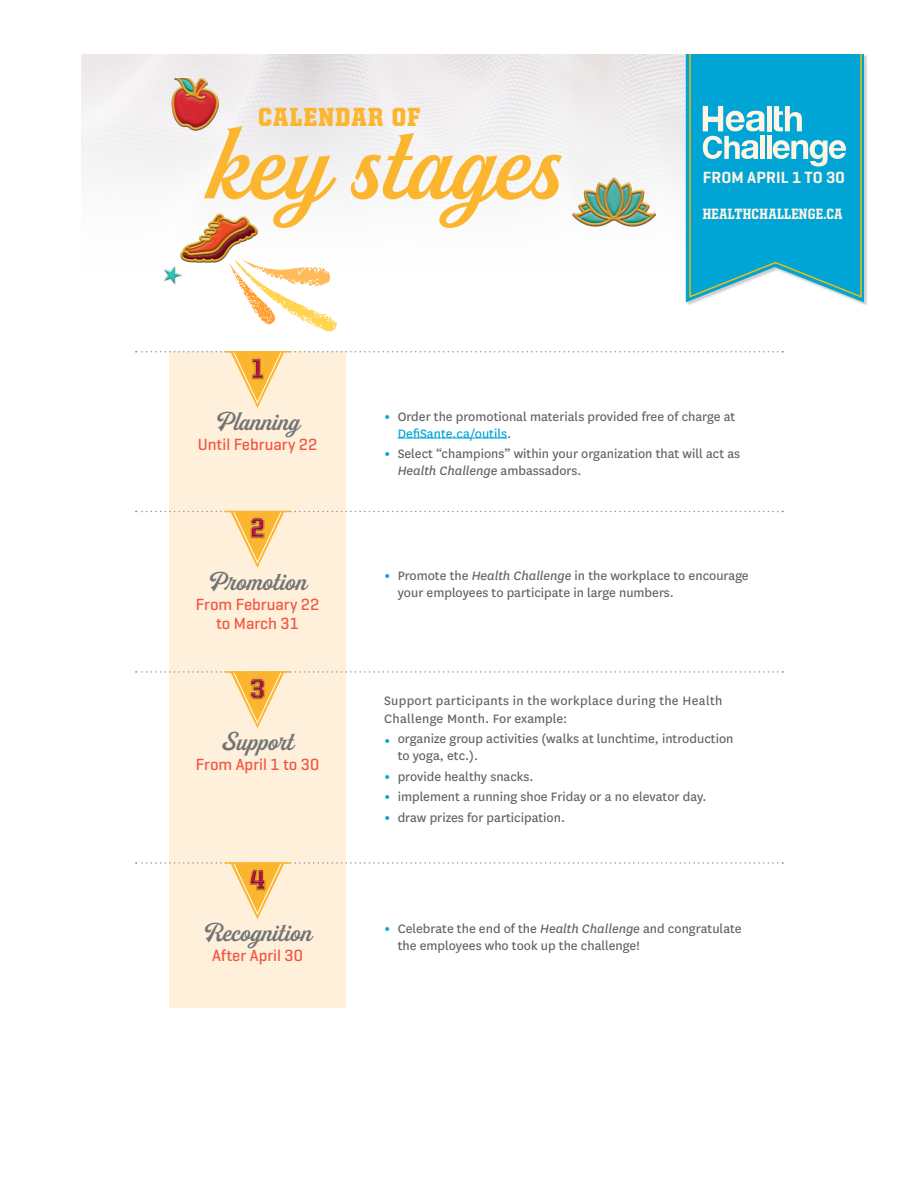
<style>
.page{position:relative;width:918px;height:1188px;background:#fff}
.page>*{position:absolute;margin:0;border:0;box-sizing:border-box;transform-origin:0 0}
.t1{font:108.15px "Buinton";color:#fcb52e}
.t2{font:27px "Buinton";color:#727476}
.t3{font:900 26.4px "United Serif Semi Cond";letter-spacing:.05em;color:#fcb52e}
.t4{font:500 16.5px/19.8px "Geogrotesque";color:#f15641;text-align:center}
.t5{font:600 16.5px "Geogrotesque";letter-spacing:.01em;color:#fff5e5}
.t6{font:800 15px "United Serif Semi Cond";letter-spacing:.02em;color:#fff5e5}
.t7{font:14.25px/17.1px "National";color:#636466}
.t8{font:14.25px/17.1px "National";letter-spacing:.02em;color:#636466}
.s1{font-family:"DIN Pro";font-size:12px;color:#00a5d6}
.s2{color:#00a5d6}
.s3{font-style:italic}
</style>
<div class="page">
<div style="left:169px;top:352px;width:177px;height:656px;background:#fff0db"></div>
<img style="left:81px;top:54px;width:605px;height:223px">
<img style="left:171px;top:79px;width:48px;height:51px">
<img style="left:572px;top:178px;width:83px;height:48px">
<img style="left:181px;top:214px;width:76px;height:49px">
<svg style="left:229px;top:259px;width:108px;height:72px"></svg>
<img style="left:161px;top:263px;width:23px;height:22px">
<div style="left:686px;top:54px;width:182px;height:252px;background:#000;opacity:.2"></div>
<svg style="left:686px;top:54px;width:178px;height:248px;fill:#00a5d6"></svg>
<svg style="left:689px;top:54px;width:173px;height:245px;background:#27b0d4"></svg>
<hr style="left:398px;top:438px;width:109px;height:1px;background:#00a5d6">
<svg style="left:136px;top:351px;width:647px;height:57px"></svg>
<hr style="left:225px;top:351px;width:65px;height:1px;background:#fcb52e">
<img style="left:245px;top:352px;width:25px;height:33px">
<svg style="left:136px;top:511px;width:647px;height:57px"></svg>
<hr style="left:225px;top:511px;width:65px;height:1px;background:#fcb52e">
<img style="left:245px;top:512px;width:25px;height:33px">
<svg style="left:136px;top:671px;width:647px;height:57px"></svg>
<hr style="left:225px;top:671px;width:65px;height:2px;background:#fcb52e">
<svg style="left:136px;top:862px;width:647px;height:57px"></svg>
<hr style="left:225px;top:862px;width:65px;height:2px;background:#fcb52e">
<img style="left:245px;top:862px;width:25px;height:34px">
<img style="left:245px;top:671px;width:25px;height:34px">
<h3 class="t3" style="left:258px;top:103px;width:164px">CALENDAR OF</h3>
<h1 class="t1" style="left:205px;top:102px;width:356px">key stages</h1>
<p class="t5" style="left:703px;top:167px;width:143px">FROM APRIL 1 TO 30</p>
<p class="t6" style="left:703px;top:206px;width:141px">HEALTHCHALLENGE.CA</p>
<h2 class="t2" style="left:216px;top:406px;width:84px">Planning</h2>
<p class="t4" style="left:198px;top:434px;width:121px">Until February 22</p>
<h2 class="t2" style="left:209px;top:566px;width:99px">Promotion</h2>
<p class="t4" style="left:196px;top:594px;width:125px">From February 22 to March 31</p>
<h2 class="t2" style="left:222px;top:726px;width:73px">Support</h2>
<p class="t4" style="left:196px;top:754px;width:125px">From April 1 to 30</p>
<h2 class="t2" style="left:204px;top:917px;width:109px">Recognition</h2>
<p class="t4" style="left:212px;top:945px;width:92px">After April 30</p>
<p class="t7" style="left:398px;top:407px;width:339px;text-indent:-14px"><span class="s1">•</span> Order the promotional materials provided free of charge at<br><span class="s2">DefiSante.ca/outils</span>.</p>
<p class="t7" style="left:398px;top:445px;width:344px;text-indent:-14px"><span class="s1">•</span> Select “champions” within your organization that will act as<br><span class="s3">Health Challenge</span> ambassadors.</p>
<p class="t7" style="left:398px;top:566px;width:353px;text-indent:-14px"><span class="s1">•</span> Promote the <span class="s3">Health Challenge</span> in the workplace to encourage your employees to participate in large numbers.</p>
<p class="t8" style="left:384px;top:692px;width:340px">Support participants in the workplace during the Health<br>Challenge Month. For example:</p>
<p class="t7" style="left:398px;top:729px;width:337px;text-indent:-14px"><sub>•</sub> organize group activities (walks at lunchtime, introduction to yoga, etc.).</p>
<p class="t7" style="left:384px;top:767px;width:151px"><span class="s1">•</span> provide healthy snacks.</p>
<p class="t7" style="left:384px;top:788px;width:324px"><span class="s1">•</span> implement a running shoe Friday or a no elevator day.</p>
<p class="t7" style="left:384px;top:808px;width:182px"><span class="s1">•</span> draw prizes for participation.</p>
<p class="t7" style="left:398px;top:919px;width:346px;text-indent:-14px"><span class="s1">•</span> Celebrate the end of the <span class="s3">Health Challenge</span> and congratulate the employees who took up the challenge!</p>
</div>
